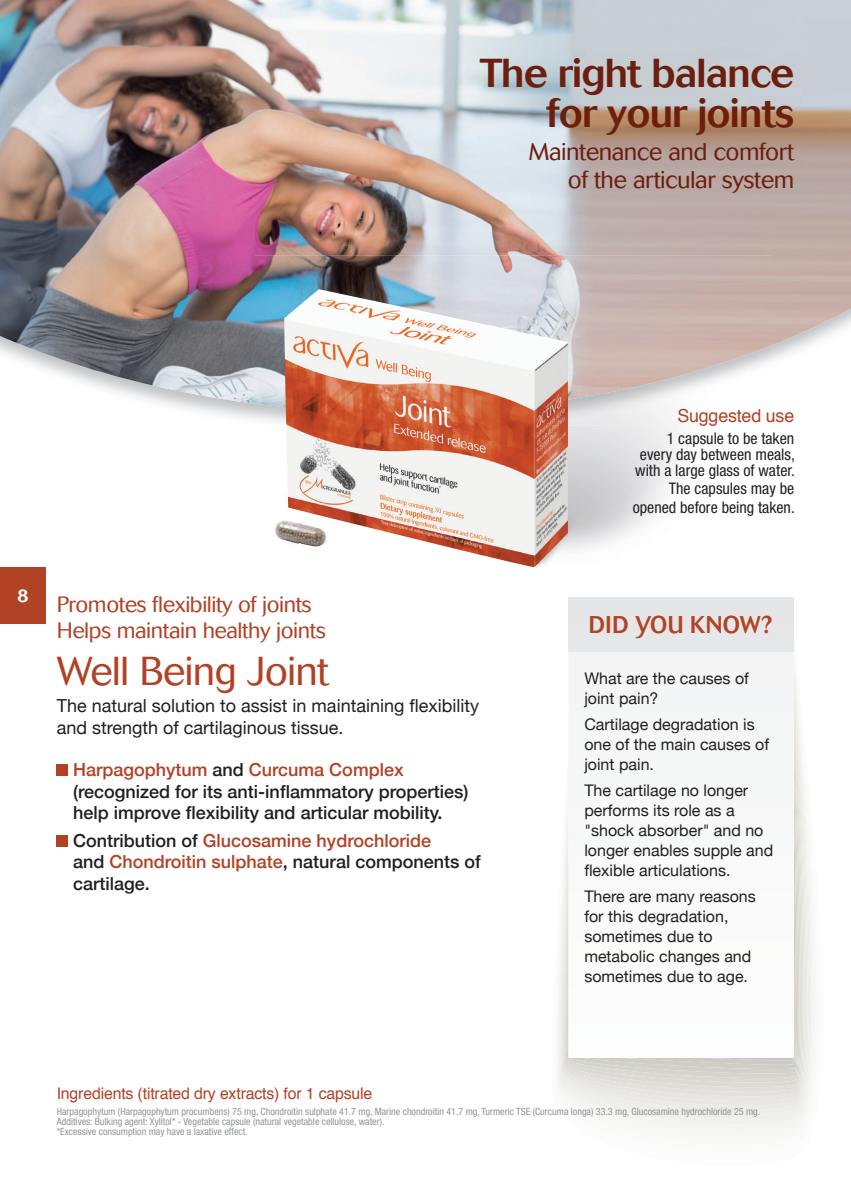
<style>
.page{position:relative;width:851px;height:1191px;background:#fff}
.page>*{position:absolute;margin:0;border:0;box-sizing:border-box;transform-origin:0 0}
.t1{font:500 40px/40px "Cosmos";letter-spacing:-.02em;color:#6d1f0e;text-align:right}
.t2{font:300 40px "Cosmos";letter-spacing:-.02em;color:#b14226}
.t3{font:300 24px/28px "Cosmos";letter-spacing:-.02em;color:#6d1f0e;text-align:right}
.t4{font:500 24px "Cosmos";letter-spacing:.02em;color:#b14226;scale:.93 1}
.t5{font:300 22px/26.4px "Cosmos";letter-spacing:-.02em;color:#b14226}
.t6{font:500 18px/21.6px "Helvetica Neue";color:#231f20}
.t7{font:18px/21.6px "Helvetica Neue";color:#231f20}
.t8{font:18px "Helvetica";letter-spacing:-.01em;color:#b14226}
.t9{font:500 18px "Cosmos";color:#fff}
.t10{font:16px/20px "Helvetica Neue";color:#231f20}
.t11{font:condensed 16px/16px "Helvetica Neue";color:#231f20;text-align:justify}
.t12{font:16px "Helvetica";letter-spacing:-.01em;color:#b14226}
.t13{font:condensed 10px/10px "Helvetica Neue";color:#939598}
.s1{color:#b14226}
</style>
<div class="page">
<img style="left:534px;top:425px;width:145px;height:143px">
<svg style="left:559px;top:669px;width:249px;height:446px;fill:#f2f2f0"></svg>
<svg style="left:560px;top:675px;width:247px;height:435px;fill:#eeeeec"></svg>
<svg style="left:561px;top:689px;width:243px;height:412px;fill:#ecebe8"></svg>
<svg style="left:562px;top:699px;width:241px;height:397px;fill:#eae8e5"></svg>
<svg style="left:563px;top:710px;width:239px;height:381px;fill:#e7e6e2"></svg>
<svg style="left:564px;top:725px;width:236px;height:362px;background:#e4e2de"></svg>
<svg style="left:564px;top:744px;width:235px;height:338px;background:#e4e3de"></svg>
<svg style="left:565px;top:770px;width:233px;height:308px;background:#dfded9"></svg>
<svg style="left:566px;top:807px;width:231px;height:266px;background:#dad9d3"></svg>
<svg style="left:566px;top:860px;width:229px;height:209px;background:#d9d6d0"></svg>
<svg style="left:567px;top:939px;width:227px;height:125px"></svg>
<svg style="left:568px;top:652px;width:225px;height:405px"></svg>
<div style="left:568px;top:598px;width:225px;height:54px;background:#e6e6e7"></div>
<img style="left:137px;top:309px;width:670px;height:116px">
<img style="left:212px;top:0;width:638px;height:269px">
<img style="left:0;top:0;width:212px;height:397px">
<img style="left:770px;top:269px;width:80px;height:76px">
<img style="left:212px;top:269px;width:43px;height:135px">
<img style="left:255px;top:255px;width:117px;height:157px">
<div style="left:0;top:567px;width:45px;height:57px;background:#b14226"></div>
<img style="left:275px;top:520px;width:9px;height:20px">
<img style="left:284px;top:289px;width:283px;height:278px">
<div style="left:57px;top:764px;width:11px;height:12px;background:#b14226"></div>
<div style="left:57px;top:835px;width:11px;height:11px;background:#b14226"></div>
<h1 class="t1" style="left:479px;top:53px;width:316px">The right balance for your joints</h1>
<h2 class="t3" style="left:529px;top:138px;width:267px">Maintenance and comfort of the articular system</h2>
<h3 class="t9" style="left:17px;top:586px;width:13px">8</h3>
<h3 class="t5" style="left:57px;top:591px;width:270px">Promotes flexibility of joints<br>Helps maintain healthy joints</h3>
<h1 class="t2" style="left:57px;top:648px;width:274px">Well Being Joint</h1>
<h3 class="t7" style="left:57px;top:696px;width:424px">The natural solution to assist in maintaining flexibility and strength of cartilaginous tissue.</h3>
<h3 class="t6" style="left:73px;top:757px;width:397px"><span class="s1">Harpagophytum</span> and <span class="s1">Curcuma Complex </span>(recognized for its anti-inflammatory properties) help improve flexibility and articular mobility.</h3>
<h3 class="t6" style="left:73px;top:828px;width:409px">Contribution of <span class="s1">Glucosamine hydrochloride<br></span>and <span class="s1">Chondroitin sulphate</span>, natural components of cartilage.</h3>
<h3 class="t8" style="left:677px;top:401px;width:118px">Suggested use</h3>
<h3 class="t11" style="left:635px;top:430px;width:161px;text-indent:31px">1 capsule to be taken every day between meals, with a large glass of water.</h3>
<h3 class="t11" style="left:632px;top:479px;width:163px;line-height:18.8px;text-align:right">The capsules may be opened before being taken.</h3>
<h2 class="t4" style="left:588px;top:610px;width:199px">DID YOU KNOW?</h2>
<h3 class="t10" style="left:584px;top:669px;width:166px">What are the causes of joint pain?</h3>
<h3 class="t10" style="left:584px;top:715px;width:186px">Cartilage degradation is one of the main causes of joint pain.</h3>
<h3 class="t10" style="left:584px;top:781px;width:190px">The cartilage no longer performs its role as a "shock absorber" and no longer enables supple and flexible articulations.</h3>
<h3 class="t10" style="left:584px;top:886px;width:173px">There are many reasons for this degradation, sometimes due to metabolic changes and sometimes due to age.</h3>
<h3 class="t12" style="left:57px;top:1081px;width:317px">Ingredients (titrated dry extracts) for 1 capsule</h3>
<p class="t13" style="left:57px;top:1106px;width:705px">Harpagophytum (Harpagophytum procumbens) 75 mg, Chondroitin sulphate 41.7 mg, Marine chondroitin 41.7 mg, Turmeric TSE (Curcuma longa) 33.3 mg, Glucosamine hydrochloride 25 mg.<br>Additives: Bulking agent: Xylitol* - Vegetable capsule (natural vegetable cellulose, water).<br>*Excessive consumption may have a laxative effect.</p>
</div>
